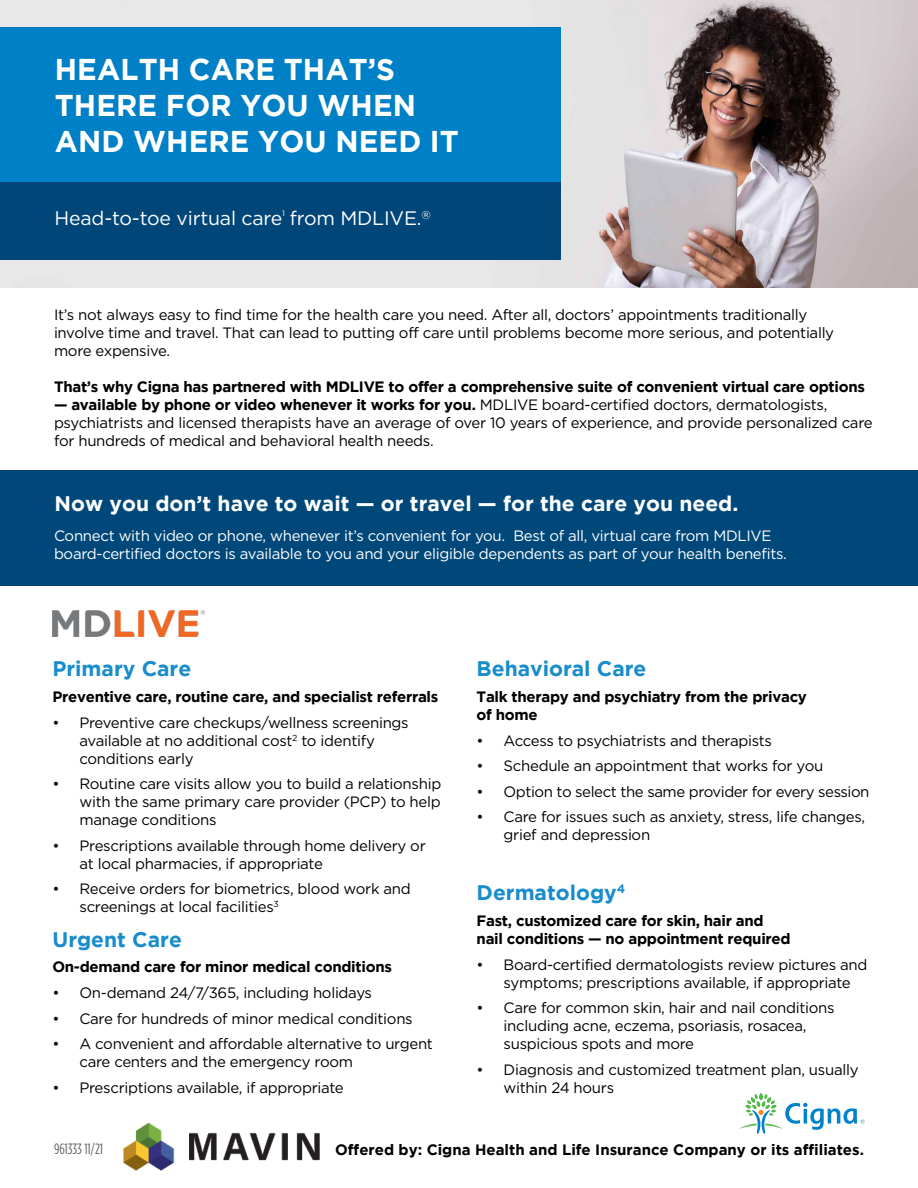
<style>
.page{position:relative;width:918px;height:1188px;background:#fff}
.page>*{position:absolute;margin:0;border:0;box-sizing:border-box;transform-origin:0 0}
.t1{font:700 30px/36px "Gotham";letter-spacing:.005em;color:#fff}
.t2{font:700 21px "Gotham";color:#fff}
.t3{font:700 21px "Gotham";color:#188ccc}
.t4{font:19.5px "Gotham";letter-spacing:-.01em;color:#fff}
.t5{font:15px/18px "Gotham";letter-spacing:-.02em;color:#000101}
.t6{font:15px/18px "Gotham";letter-spacing:-.02em;color:#000}
.t7{font:700 15px/18px "Gotham";letter-spacing:-.02em;color:#000101}
.t8{font:15px/18px "Gotham";letter-spacing:-.02em;color:#fff}
.t9{font:700 15px "Gotham";letter-spacing:-.02em;color:#000}
.t10{font:700 15px "Gotham";color:#000}
.t11{font:15px "Gotham Condensed";color:#636466}
.s1{font-weight:700}
</style>
<div class="page">
<img style="left:0;top:0;width:918px;height:287px">
<svg style="left:739px;top:1093px;width:125px;height:41px"></svg>
<div style="left:0;top:470px;width:918px;height:116px;background:#00487a"></div>
<div style="left:0;top:28px;width:561px;height:154px;background:#0083ca"></div>
<div style="left:0;top:182px;width:561px;height:77px;background:#00487a"></div>
<img style="left:52px;top:610px;width:153px;height:26px">
<img style="left:123px;top:1122px;width:197px;height:49px">
<h1 class="t1" style="left:55px;top:51px;width:406px">HEALTH CARE THAT’S<br>THERE FOR YOU WHEN<br>AND WHERE YOU NEED IT</h1>
<h3 class="t4" style="left:55px;top:208px;width:378px">Head-to-toe virtual care<sup>1</sup> from MDLIVE.<sup>®</sup></h3>
<p class="t6" style="left:54px;top:305px;width:782px">It’s not always easy to find time for the health care you need. After all, doctors’ appointments traditionally involve time and travel. That can lead to putting off care until problems become more serious, and potentially more expensive.</p>
<p class="t9" style="left:54px;top:378px;width:812px">That’s why Cigna has partnered with MDLIVE to offer a comprehensive suite of convenient virtual care options</p>
<p class="t6" style="left:54px;top:395px;width:820px"><span class="s1">— available by phone or video whenever it works for you.</span> MDLIVE board-certified doctors, dermatologists, psychiatrists and licensed therapists have an average of over 10 years of experience, and provide personalized care for hundreds of medical and behavioral health needs.</p>
<h2 class="t2" style="left:55px;top:492px;width:685px">Now you don’t have to wait — or travel — for the care you need.</h2>
<p class="t8" style="left:54px;top:527px;width:735px">Connect with video or phone, whenever it’s convenient for you. Best of all, virtual care from MDLIVE board-certified doctors is available to you and your eligible dependents as part of your health benefits.</p>
<h2 class="t3" style="left:52px;top:657px;width:140px">Primary Care</h2>
<p class="t7" style="left:52px;top:687px;width:387px">Preventive care, routine care, and specialist referrals</p>
<p class="t5" style="left:80px;top:713px;width:331px;text-indent:-27px">• Preventive care checkups/wellness screenings available at no additional cost<sup>2</sup> to identify conditions early</p>
<p class="t5" style="left:80px;top:775px;width:363px;text-align:justify;text-indent:-27px">• Routine care visits allow you to build a relationship with the same primary care provider (PCP) to help manage conditions</p>
<p class="t5" style="left:80px;top:836px;width:348px;text-indent:-27px">• Prescriptions available through home delivery or at local pharmacies, if appropriate</p>
<p class="t5" style="left:80px;top:880px;width:333px;text-indent:-27px">• Receive orders for biometrics, blood work and screenings at local facilities<sup>3</sup></p>
<h2 class="t3" style="left:52px;top:927px;width:131px">Urgent Care</h2>
<p class="t7" style="left:52px;top:958px;width:341px">On-demand care for minor medical conditions</p>
<p class="t5" style="left:52px;top:983px;width:321px">• On-demand 24/7/365, including holidays</p>
<p class="t5" style="left:52px;top:1009px;width:362px">• Care for hundreds of minor medical conditions</p>
<p class="t5" style="left:80px;top:1035px;width:355px;text-indent:-27px">• A convenient and affordable alternative to urgent care centers and the emergency room</p>
<p class="t5" style="left:52px;top:1078px;width:293px">• Prescriptions available, if appropriate</p>
<h2 class="t3" style="left:477px;top:657px;width:171px">Behavioral Care</h2>
<p class="t7" style="left:477px;top:687px;width:332px">Talk therapy and psychiatry from the privacy of home</p>
<p class="t5" style="left:477px;top:731px;width:297px">• Access to psychiatrists and therapists</p>
<p class="t5" style="left:477px;top:757px;width:348px">• Schedule an appointment that works for you</p>
<p class="t5" style="left:477px;top:782px;width:394px">• Option to select the same provider for every session</p>
<p class="t5" style="left:504px;top:808px;width:363px;text-indent:-27px">• Care for issues such as anxiety, stress, life changes, grief and depression</p>
<h2 class="t3" style="left:477px;top:881px;width:150px">Dermatology<sup>4</sup></h2>
<p class="t7" style="left:477px;top:911px;width:315px">Fast, customized care for skin, hair and nail conditions — no appointment required</p>
<p class="t5" style="left:504px;top:955px;width:365px;text-indent:-27px">• Board-certified dermatologists review pictures and symptoms; prescriptions available, if appropriate</p>
<p class="t5" style="left:504px;top:999px;width:333px;text-indent:-27px">• Care for common skin, hair and nail conditions including acne, eczema, psoriasis, rosacea, suspicious spots and more</p>
<p class="t5" style="left:504px;top:1060px;width:356px;text-indent:-27px">• Diagnosis and customized treatment plan, usually within 24 hours</p>
<p class="t11" style="left:54px;top:1141px;width:51px">961333 11/21</p>
<p class="t10" style="left:335px;top:1141px;width:530px">Offered by: Cigna Health and Life Insurance Company or its affiliates.</p>
</div>
